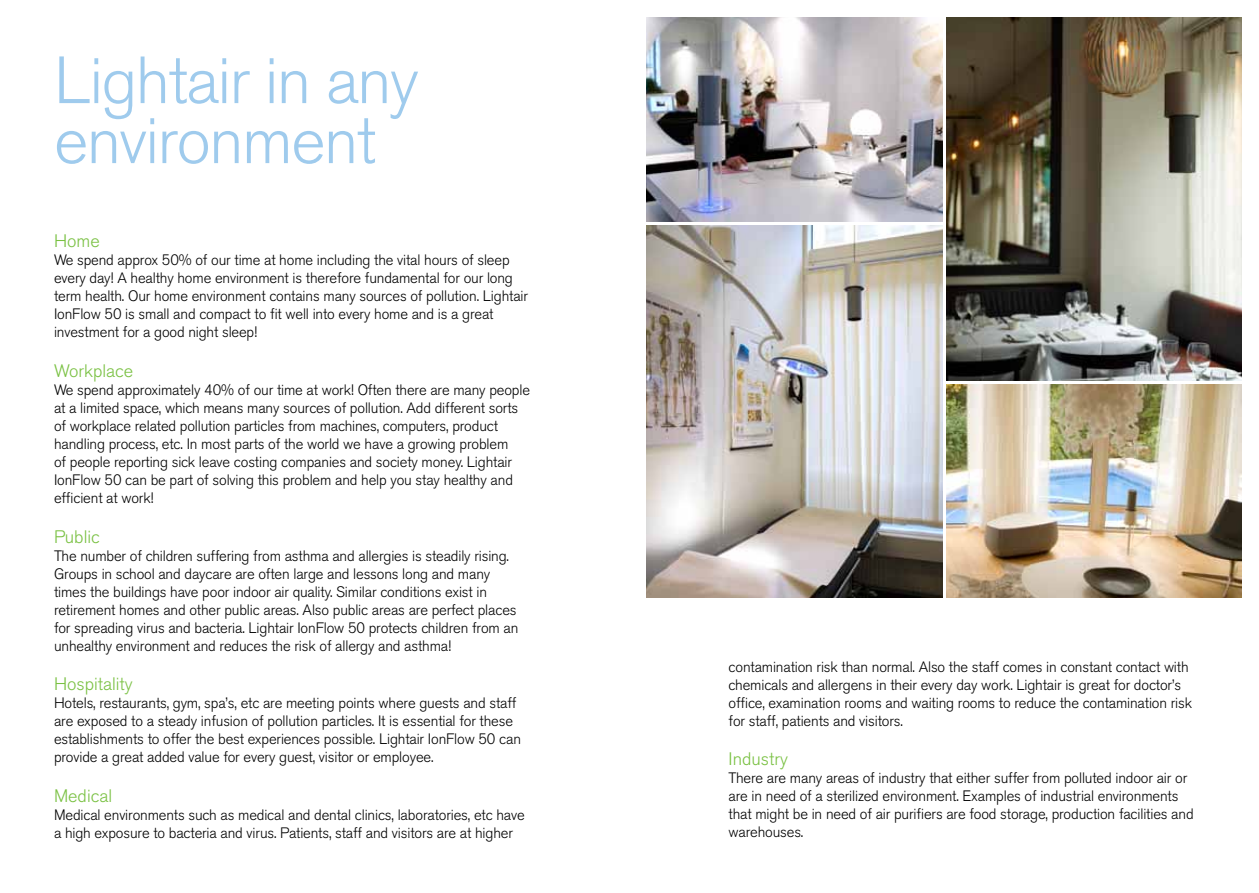
<style>
.page{position:relative;width:1259px;height:893px;background:#fff}
.page>*{position:absolute;margin:0;border:0;box-sizing:border-box;transform-origin:0 0}
.t1{font:300 66px/60px "Akzidenz Grotesk BE";letter-spacing:-.025em;color:#9fcbed}
.t2{font:300 18px "Akzidenz Grotesk BE";color:#7ac143}
.t3{font:300 15px/18px "Akzidenz Grotesk BE";letter-spacing:-.01em;color:#000}
</style>
<div class="page">
<img style="left:646px;top:17px;width:296px;height:204px">
<img style="left:646px;top:225px;width:296px;height:372px">
<img style="left:946px;top:17px;width:296px;height:363px">
<img style="left:946px;top:384px;width:296px;height:213px">
<h1 class="t1" style="left:54px;top:52px;width:366px">Lightair in any environment</h1>
<p class="t2" style="left:54px;top:231px;width:47px">Home</p>
<p class="t3" style="left:54px;top:251px;width:475px">We spend approx 50% of our time at home including the vital hours of sleep every day! A healthy home environment is therefore fundamental for our long term health. Our home environment contains many sources of pollution. Lightair IonFlow 50 is small and compact to fit well into every home and is a great investment for a good night sleep!</p>
<p class="t2" style="left:54px;top:361px;width:81px">Workplace</p>
<p class="t3" style="left:54px;top:381px;width:477px">We spend approximately 40% of our time at work! Often there are many people at a limited space, which means many sources of pollution. Add different sorts of workplace related pollution particles from machines, computers, product handling process, etc. I n most parts of the world we have a growing problem<br>of people reporting sick leave costing companies and society money. Lightair<br>I onFlow 50 can be part of solving this problem and help you stay healthy and efficient at work!</p>
<p class="t2" style="left:54px;top:526px;width:47px">Public</p>
<p class="t3" style="left:54px;top:547px;width:466px">The number of children suffering from asthma and allergies is steadily rising.<br>Groups in school and daycare are often large and lessons long and many times the buildings have poor indoor air quality. Similar conditions exist in retirement homes and other public areas. Also public areas are perfect places for spreading virus and bacteria. Lightair I onFlow 50 protects children from an unhealthy environment and reduces the risk of allergy and asthma!</p>
<p class="t2" style="left:54px;top:674px;width:80px">H ospitality</p>
<p class="t3" style="left:54px;top:694px;width:468px">H otels, restaurants, gym, spa’s, etc are meeting points where guests and staff are exposed to a steady infusion of pollution particles. It is essential for these establishments to offer the best experiences possible. Lightair I onFlow 50 can provide a great added value for every guest, visitor or employee.</p>
<p class="t2" style="left:54px;top:785px;width:60px">Medical</p>
<p class="t3" style="left:54px;top:806px;width:472px">Medical environments such as medical and dental clinics, laboratories, etc have a high exposure to bacteria and virus. Patients, staff and visitors are at higher</p>
<p class="t3" style="left:728px;top:658px;width:465px">contamination risk than normal. Also the staff comes in constant contact with chemicals and allergens in their every day work. Lightair is great for doctor’s office, examination rooms and waiting rooms to reduce the contamination risk for staff, patients and visitors.</p>
<p class="t2" style="left:728px;top:749px;width:61px">I ndustry</p>
<p class="t3" style="left:728px;top:769px;width:466px">There are many areas of industry that either suffer from polluted indoor air or are in need of a sterilized environment. Examples of industrial environments that might be in need of air purifiers are food storage, production facilities and warehouses.</p>
</div>
